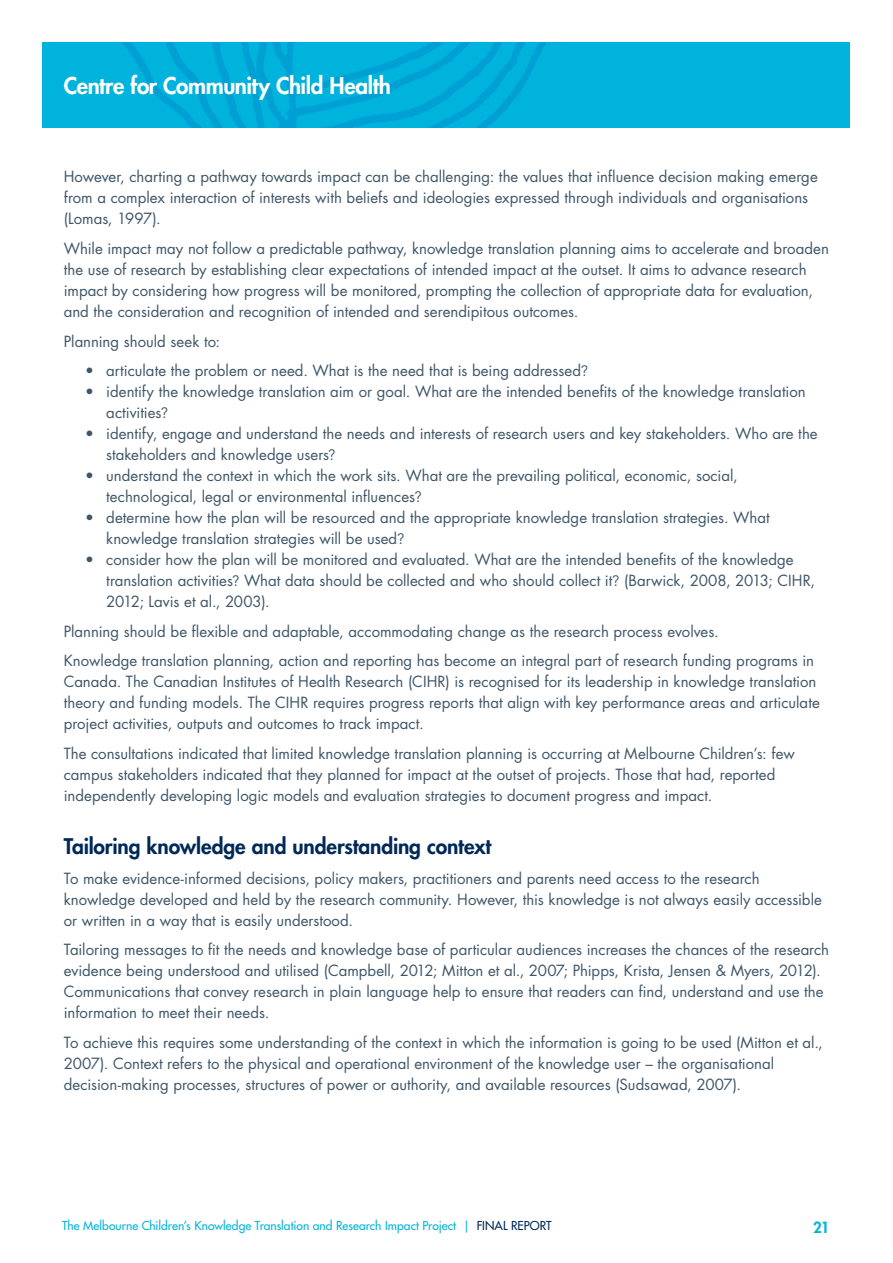
<style>
.page{position:relative;width:893px;height:1263px;background:#fff}
.page>*{position:absolute;margin:0;border:0;box-sizing:border-box;transform-origin:0 0}
.t1{font:800 22.5px "Futura LT Pro";letter-spacing:-.02em;color:#fff}
.t2{font:800 21px "Futura LT Pro";letter-spacing:-.005em;color:#002958}
.t3{font:15px/21px "Futura LT Pro";color:#3e5668}
.t4{font:800 15px "Futura LT Pro";color:#00b3dc}
.t5{font:500 12px "Futura LT Pro";letter-spacing:.005em;color:#00b3dc}
.s1{font-family:"Avenir"}
.s2{color:#002958}
</style>
<div class="page">
<div style="left:43px;top:43px;width:807px;height:85px;background:#00b3dc"></div>
<h1 class="t1" style="left:64px;top:69px;width:329px">Centre for Community Child Health</h1>
<p class="t3" style="left:64px;top:166px;width:755px">However, charting a pathway towards impact can be challenging: the values that influence decision making emerge from a complex interaction of interests with beliefs and ideologies expressed through individuals and organisations (Lomas, 1997).</p>
<p class="t3" style="left:64px;top:238px;width:767px">While impact may not follow a predictable pathway, knowledge translation planning aims to accelerate and broaden the use of research by establishing clear expectations of intended impact at the outset. It aims to advance research impact by considering how progress will be monitored, prompting the collection of appropriate data for evaluation, and the consideration and recognition of intended and serendipitous outcomes.</p>
<p class="t3" style="left:64px;top:330px;width:158px">Planning should seek to:</p>
<p class="t3" style="left:85px;top:360px;width:504px">• articulate the problem or need. What is the need that is being addressed<span class="s1">?</span></p>
<p class="t3" style="left:106px;top:381px;width:701px;text-indent:-21px">• identify the knowledge translation aim or goal. What are the intended benefits of the knowledge translation activities<span class="s1">?</span></p>
<p class="t3" style="left:106px;top:423px;width:713px;text-indent:-21px">• identify, engage and understand the needs and interests of research users and key stakeholders. Who are the stakeholders and knowledge users<span class="s1">?</span></p>
<p class="t3" style="left:106px;top:465px;width:633px;text-indent:-21px">• understand the context in which the work sits. What are the prevailing political, economic, social, technological, legal or environmental influences<span class="s1">?</span></p>
<p class="t3" style="left:106px;top:507px;width:665px;text-indent:-21px">• determine how the plan will be resourced and the appropriate knowledge translation strategies. What knowledge translation strategies will be used<span class="s1">?</span></p>
<p class="t3" style="left:106px;top:549px;width:710px;text-indent:-21px">• consider how the plan will be monitored and evaluated. What are the intended benefits of the knowledge translation activities<span class="s1">?</span> What data should be collected and who should collect it<span class="s1">?</span> (Barwick, 2008, 2013; CIHR,<br>2012; Lavis et al., 2003).</p>
<p class="t3" style="left:64px;top:616px;width:752px;line-height:29.5px">Planning should be flexible and adaptable, accommodating change as the research process evolves.<br>Knowledge translation planning, action and reporting has become an integral part of research funding programs in</p>
<p class="t3" style="left:64px;top:671px;width:758px">Canada. The Canadian Institutes of Health Research (CIHR) is recognised for its leadership in knowledge translation theory and funding models. The CIHR requires progress reports that align with key performance areas and articulate project activities, outputs and outcomes to track impact.</p>
<p class="t3" style="left:64px;top:742px;width:732px">The consultations indicated that limited knowledge translation planning is occurring at Melbourne Children’s: few campus stakeholders indicated that they planned for impact at the outset of projects. Those that had, reported independently developing logic models and evaluation strategies to document progress and impact.</p>
<h2 class="t2" style="left:64px;top:831px;width:429px">Tailoring knowledge and understanding context</h2>
<p class="t3" style="left:64px;top:868px;width:760px">To make evidence-informed decisions, policy makers, practitioners and parents need access to the research knowledge developed and held by the research community. However, this knowledge is not always easily accessible or written in a way that is easily understood.</p>
<p class="t3" style="left:64px;top:939px;width:767px">Tailoring messages to fit the needs and knowledge base of particular audiences increases the chances of the research evidence being understood and utilised (Campbell, 2012; Mitton et al., 2007; Phipps, Krista, Jensen &amp; Myers, 2012).<br>Communications that convey research in plain language help to ensure that readers can find, understand and use the information to meet their needs.</p>
<p class="t3" style="left:64px;top:1032px;width:760px">To achieve this requires some understanding of the context in which the information is going to be used (Mitton et al.,<br>2007). Context refers to the physical and operational environment of the knowledge user – the organisational decision-making processes, structures of power or authority, and available resources (Sudsawad, 2007).</p>
<p class="t5" style="left:62px;top:1217px;width:491px">The Melbourne Children’s Knowledge Translation and Research Impact Project | <span class="s2">FINAL REPORT</span></p>
<p class="t4" style="left:813px;top:1216px;width:18px">21</p>
</div>
